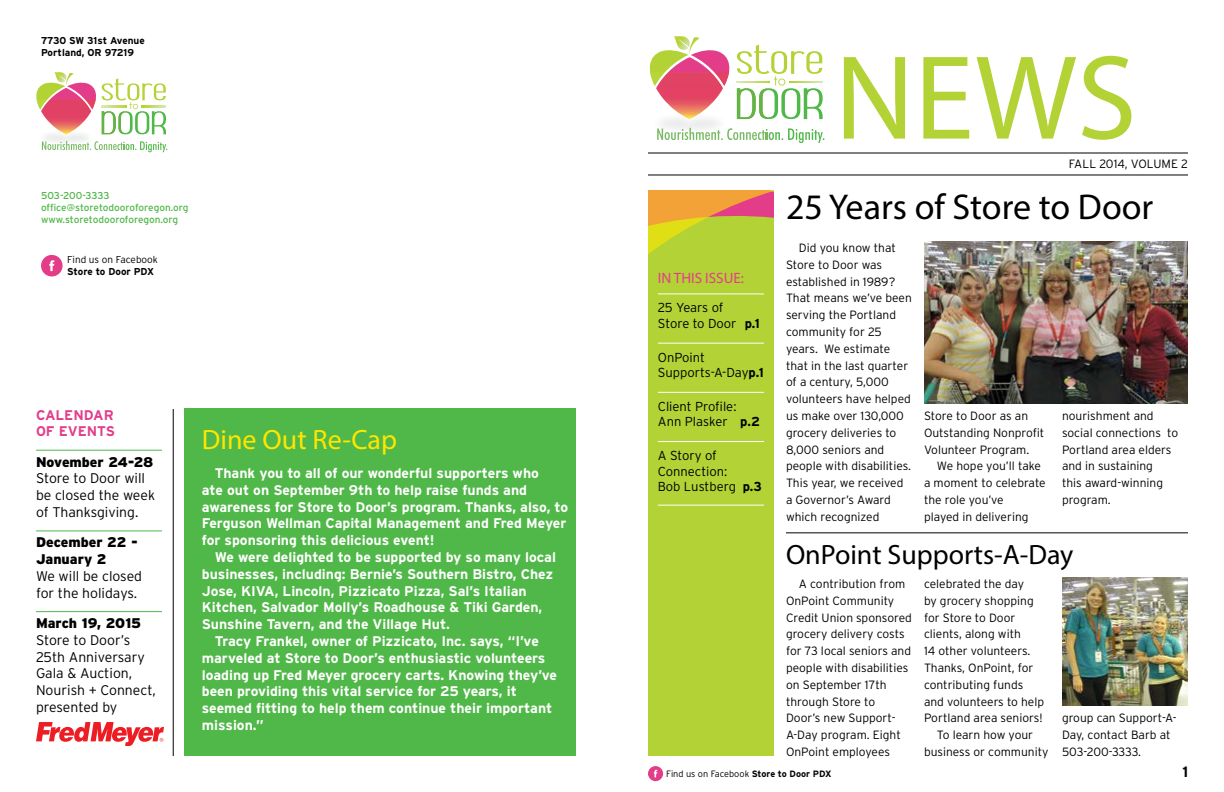
<style>
.page{position:relative;width:1224px;height:792px;background:#fff}
.page>*{position:absolute;margin:0;border:0;box-sizing:border-box;transform-origin:0 0}
.t1{font:120.9px "Myriad Pro";color:#b3d235}
.t2{font:36px "Myriad Pro";color:#000}
.t3{font:28px "Myriad Pro";color:#000}
.t4{font:28px "Myriad Pro";color:#ffe600}
.t5{font:15px "Myriad Pro";color:#e33d8a}
.t6{font:700 15px "Interstate";color:#000}
.t7{font:700 14px/16.8px "Interstate";color:#fff}
.t8{font:300 14px/16.8px "Interstate";color:#000}
.t9{font:900 14px/16.8px "Interstate";color:#000}
.t10{font:700 14px/16px "Interstate";color:#e33d8a}
.t11{font:300 13px/15.6px "Interstate";color:#000}
.t12{font:300 13px/15.6px "Interstate";letter-spacing:-.02em;color:#000}
.t13{font:300 12px/16.8px "Interstate";color:#000}
.t14{font:300 12px "Interstate";letter-spacing:-.02em;color:#000}
.t15{font:10px/12px "Interstate";letter-spacing:-.01em;color:#50b848}
.t16{font:700 10px/12px "Interstate";letter-spacing:-.005em;color:#000}
.t17{font:300 10px "Interstate";color:#000}
.t18{font:300 9.2px "Interstate";color:#000}
.s1{font-weight:700}
</style>
<div class="page">
<svg style="left:648px;top:766px;width:15px;height:15px"></svg>
<svg style="left:649px;top:36px;width:174px;height:83px"></svg>
<svg style="left:657px;top:128px;width:167px;height:15px"></svg>
<hr style="left:648px;top:153px;width:540px;height:1px;background:#000">
<hr style="left:648px;top:175px;width:540px;height:1px;background:#000">
<img style="left:41px;top:134px;width:83px;height:16px">
<svg style="left:36px;top:72px;width:130px;height:62px"></svg>
<svg style="left:42px;top:141px;width:125px;height:11px"></svg>
<svg style="left:41px;top:255px;width:22px;height:21px"></svg>
<img style="left:924px;top:242px;width:264px;height:161px">
<img style="left:1062px;top:577px;width:126px;height:129px">
<div style="left:184px;top:409px;width:392px;height:347px;background:#50b848"></div>
<div style="left:648px;top:190px;width:126px;height:566px;background:#b3d235"></div>
<svg style="left:648px;top:190px;width:126px;height:105px"></svg>
<hr style="left:786px;top:533px;width:402px;height:1px;background:#000">
<hr style="left:173px;top:409px;width:1px;height:347px;background:#000">
<hr style="left:658px;top:293px;width:106px;height:1px;background:#fff">
<hr style="left:658px;top:343px;width:106px;height:1px;background:#fff">
<hr style="left:658px;top:392px;width:106px;height:1px;background:#fff">
<hr style="left:658px;top:441px;width:106px;height:1px;background:#fff">
<hr style="left:658px;top:505px;width:106px;height:1px;background:#fff">
<hr style="left:36px;top:450px;width:126px;height:1px;background:#50b848">
<hr style="left:36px;top:530px;width:126px;height:1px;background:#50b848">
<hr style="left:36px;top:611px;width:126px;height:1px;background:#50b848">
<svg style="left:36px;top:722px;width:128px;height:24px"></svg>
<p class="t16" style="left:41px;top:34px;width:105px">7730 SW 31st Avenue<br>Portland, OR 97219</p>
<p class="t15" style="left:41px;top:189px;width:149px">503-200-3333 office@storetodooroforegon.org www.storetodooroforegon.org</p>
<p class="t17" style="left:67px;top:254px;width:92px">Find us on Facebook</p>
<p class="t16" style="left:67px;top:266px;width:89px">Store to Door PDX</p>
<p class="t10" style="left:36px;top:407px;width:81px">CALENDAR<br>OF EVENTS</p>
<p class="t9" style="left:36px;top:453px;width:119px">November 24-28</p>
<p class="t8" style="left:36px;top:470px;width:121px">Store to Door will be closed the week of Thanksgiving.</p>
<p class="t9" style="left:36px;top:534px;width:103px">December 22 -<br>January 2</p>
<p class="t8" style="left:36px;top:567px;width:108px">We will be closed for the holidays.</p>
<p class="t9" style="left:36px;top:614px;width:107px">March 19, 2015</p>
<p class="t8" style="left:36px;top:631px;width:121px">Store to Door’s<br>25th Anniversary<br>Gala &amp; Auction,<br>Nourish + Connect, presented by</p>
<h3 class="t4" style="left:202px;top:422px;width:197px">Dine Out Re-Cap</h3>
<p class="t7" style="left:202px;top:465px;width:368px;text-indent:13px">Thank you to all of our wonderful supporters who<br>ate out on September 9th to help raise funds and awareness for Store to Door’s program. Thanks, also, to Ferguson Wellman Capital Management and Fred Meyer for sponsoring this delicious event!</p>
<p class="t7" style="left:202px;top:549px;width:356px;text-indent:13px">We were delighted to be supported by so many local businesses, including: Bernie’s Southern Bistro, Chez Jose, KIVA, Lincoln, Pizzicato Pizza, Sal’s Italian Kitchen, Salvador Molly’s Roadhouse &amp; Tiki Garden, Sunshine Tavern, and the Village Hut.</p>
<p class="t7" style="left:202px;top:633px;width:357px;text-indent:13px">Tracy Frankel, owner of Pizzicato, Inc. says, “I’ve marveled at Store to Door’s enthusiastic volunteers loading up Fred Meyer grocery carts. Knowing they’ve been providing this vital service for 25 years, it seemed fitting to help them continue their important mission.”</p>
<h1 class="t1" style="left:835px;top:23px;width:303px">NEWS</h1>
<p class="t5" style="left:658px;top:269px;width:87px">IN THIS ISSUE:</p>
<p class="t12" style="left:658px;top:300px;width:103px">25 Years of<br>Store to Door <span class="s1">p.1</span></p>
<p class="t11" style="left:658px;top:349px;width:107px">OnPoint<br>Supports-A-Day<span class="s1">p.1</span></p>
<p class="t11" style="left:658px;top:398px;width:103px">Client Profile:<br>Ann Plasker <span class="s1">p.2</span></p>
<p class="t11" style="left:658px;top:448px;width:106px">A Story of<br>Connection:<br>Bob Lustberg <span class="s1">p.3</span></p>
<p class="t13" style="left:1069px;top:155px;width:121px">Fall 2014, volume 2</p>
<h2 class="t2" style="left:786px;top:185px;width:369px">25 Years of Store to Door</h2>
<p class="t13" style="left:786px;top:239px;width:127px;text-indent:13px">Did you know that<br>Store to Door was established in 1989?<br>That means we’ve been serving the Portland community for 25 years. We estimate that in the last quarter of a century, 5,000 volunteers have helped us make over 130,000 grocery deliveries to<br>8,000 seniors and people with disabilities.<br>This year, we received a Governor’s Award which recognized</p>
<p class="t13" style="left:924px;top:407px;width:122px">Store to Door as an<br>Outstanding Nonprofit<br>Volunteer Program.</p>
<p class="t13" style="left:924px;top:458px;width:123px;text-indent:13px">We hope you’ll take a moment to celebrate the role you’ve<br>played in delivering</p>
<p class="t13" style="left:1062px;top:407px;width:118px">nourishment and social connections to<br>Portland area elders and in sustaining<br>this award-winning program.</p>
<h3 class="t3" style="left:786px;top:537px;width:289px">OnPoint Supports-A-Day</h3>
<p class="t13" style="left:786px;top:575px;width:127px;text-indent:13px">A contribution from<br>OnPoint Community<br>Credit U nion sponsored grocery delivery costs for 73 local seniors and people with disabilities on September 17th through Store to<br>Door’s new Support-<br>A-Day program. Eight<br>OnPoint employees</p>
<p class="t13" style="left:924px;top:575px;width:102px">celebrated the day</p>
<p class="t13" style="left:924px;top:592px;width:111px">by grocery shopping</p>
<p class="t14" style="left:924px;top:611px;width:93px">for Store to Door</p>
<p class="t13" style="left:924px;top:626px;width:98px">clients, along with</p>
<p class="t13" style="left:924px;top:642px;width:108px">14 other volunteers.</p>
<p class="t13" style="left:924px;top:659px;width:111px">Thanks, OnPoint, for</p>
<p class="t13" style="left:924px;top:676px;width:101px">contributing funds</p>
<p class="t13" style="left:924px;top:693px;width:122px">and volunteers to help</p>
<p class="t13" style="left:924px;top:710px;width:120px">Portland area seniors!</p>
<p class="t13" style="left:937px;top:726px;width:98px">To learn how your</p>
<p class="t13" style="left:924px;top:743px;width:126px">business or community</p>
<p class="t13" style="left:1062px;top:710px;width:116px">group can Support-A-<br>Day, contact Barb at<br>503-200-3333.</p>
<p class="t18" style="left:666px;top:769px;width:167px">Find us on Facebook <span class="s1">Store to Door PDX</span></p>
<p class="t6" style="left:1182px;top:764px;width:7px">1</p>
</div>
